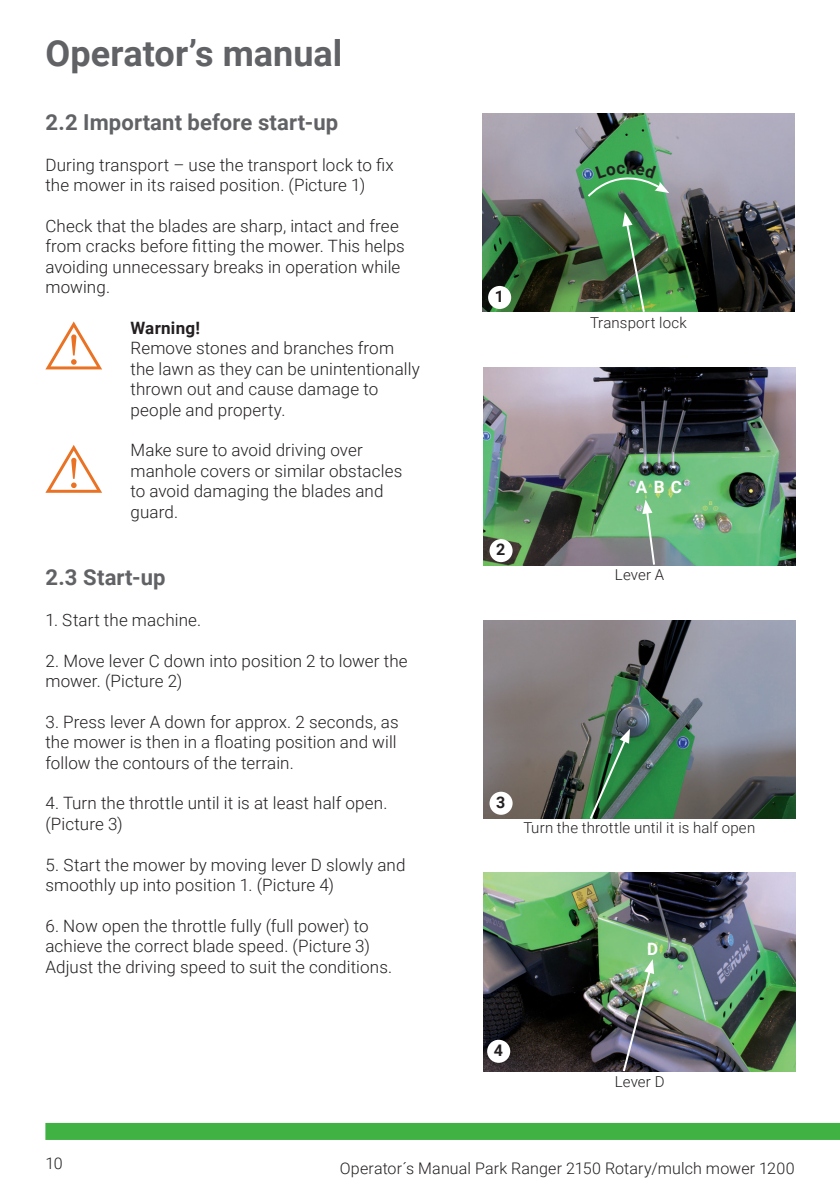
<style>
.page{position:relative;width:840px;height:1191px;background:#fff}
.page>*{position:absolute;margin:0;border:0;box-sizing:border-box;transform-origin:0 0}
.t1{font:700 36px "Roboto";color:#616265}
.t2{font:700 22px "Roboto";letter-spacing:.005em;color:#616265}
.t3{font:300 17px/20.4px "Roboto";letter-spacing:.005em;color:#231f20}
.t4{font:700 17px "Roboto";letter-spacing:.015em;color:#231f20}
.t5{font:700 17px "Roboto";color:#fff}
.t6{font:300 16px "Roboto";letter-spacing:.01em;color:#231f20}
.t7{font:700 16px "Roboto";color:#231f20}
.t8{font:300 15px "Roboto";letter-spacing:.01em;color:#231f20}
</style>
<div class="page">
<div style="left:45px;top:1123px;width:794px;height:17px;background:#40b143"></div>
<img style="left:483px;top:620px;width:312px;height:199px">
<img style="left:482px;top:113px;width:312px;height:199px">
<img style="left:483px;top:367px;width:312px;height:199px">
<div style="left:488px;top:286px;width:23px;height:23px;background:#fff;border-radius:50%"></div>
<div style="left:489px;top:539px;width:23px;height:23px;background:#fff;border-radius:50%"></div>
<div style="left:489px;top:791px;width:23px;height:23px;background:#fff;border-radius:50%"></div>
<img style="left:483px;top:873px;width:312px;height:198px">
<div style="left:487px;top:1039px;width:23px;height:23px;background:#fff;border-radius:50%"></div>
<svg style="left:642px;top:499px;width:14px;height:67px"></svg>
<svg style="left:587px;top:729px;width:42px;height:90px;background:#467c55"></svg>
<img style="left:621px;top:959px;width:32px;height:113px">
<img style="left:622px;top:212px;width:23px;height:100px">
<svg style="left:45px;top:321px;width:57px;height:48px"></svg>
<svg style="left:45px;top:445px;width:57px;height:48px"></svg>
<svg style="left:586px;top:161px;width:83px;height:37px;background:#52a667"></svg>
<h1 class="t1" style="left:45px;top:28px;width:298px">Operator’s manual</h1>
<p class="t2" style="left:45px;top:107px;width:294px">2.2 Important before start-up</p>
<p class="t3" style="left:45px;top:154px;width:350px">During transport – use the transport lock to fix the mower in its raised position. (Picture 1)</p>
<p class="t3" style="left:45px;top:215px;width:361px">Check that the blades are sharp, intact and free from cracks before fitting the mower. This helps avoiding unnecessary breaks in operation while mowing.</p>
<p class="t4" style="left:130px;top:316px;width:71px">Warning!</p>
<p class="t3" style="left:130px;top:337px;width:290px">Remove stones and branches from the lawn as they can be unintentionally thrown out and cause damage to people and property.</p>
<p class="t3" style="left:130px;top:439px;width:273px">Make sure to avoid driving over manhole covers or similar obstacles to avoid damaging the blades and guard.</p>
<p class="t2" style="left:45px;top:561px;width:122px">2.3 Start-up</p>
<p class="t3" style="left:45px;top:609px;width:157px">1. Start the machine.</p>
<p class="t3" style="left:45px;top:649px;width:363px">2. Move lever C down into position 2 to lower the mower. (Picture 2)</p>
<p class="t3" style="left:45px;top:711px;width:354px">3. Press lever A down for approx. 2 seconds, as the mower is then in a floating position and will follow the contours of the terrain.</p>
<p class="t3" style="left:45px;top:792px;width:343px">4. Turn the throttle until it is at least half open. (Picture 3)</p>
<p class="t3" style="left:45px;top:853px;width:361px">5. Start the mower by moving lever D slowly and smoothly up into position 1. (Picture 4)</p>
<p class="t3" style="left:45px;top:915px;width:348px">6. Now open the throttle fully (full power) to achieve the correct blade speed. (Picture 3)<br>Adjust the driving speed to suit the conditions.</p>
<p class="t7" style="left:494px;top:285px;width:11px">1</p>
<p class="t7" style="left:496px;top:538px;width:11px">2</p>
<p class="t8" style="left:589px;top:312px;width:98px">Transport lock</p>
<p class="t5" style="left:635px;top:474px;width:48px">A B C</p>
<p class="t8" style="left:614px;top:564px;width:51px">Lever A</p>
<p class="t7" style="left:496px;top:791px;width:11px">3</p>
<p class="t8" style="left:523px;top:817px;width:233px">Turn the throttle until it is half open</p>
<p class="t7" style="left:493px;top:1039px;width:11px">4</p>
<p class="t5" style="left:646px;top:937px;width:13px">D</p>
<p class="t8" style="left:614px;top:1071px;width:51px">Lever D</p>
<p class="t6" style="left:45px;top:1152px;width:19px">10</p>
<p class="t6" style="left:339px;top:1157px;width:456px">Operator´s Manual Park Ranger 2150 Rotary/mulch mower 1200</p>
</div>
